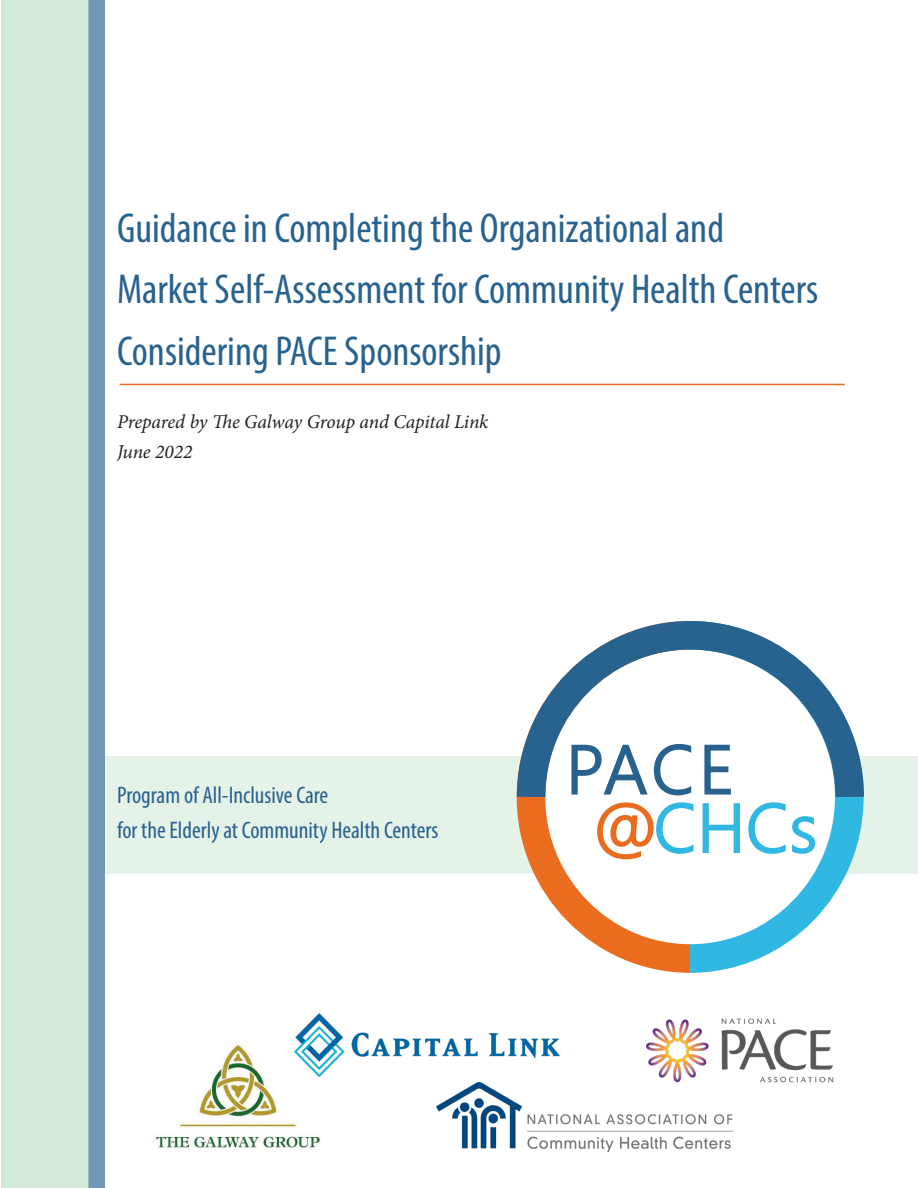
<style>
.page{position:relative;width:918px;height:1188px;background:#fff}
.page>*{position:absolute;margin:0;border:0;box-sizing:border-box;transform-origin:0 0}
.t1{font:condensed 42px/61.5px "Myriad Pro";color:#28628f}
.t2{font:condensed 24px/34.5px "Myriad Pro";color:#28628f}
.t3{font:italic 19.5px "Minion Pro";letter-spacing:-.01em;color:#231f20}
</style>
<div class="page">
<div style="left:2px;top:0;width:87px;height:1188px;background:#d4ead8"></div>
<div style="left:105px;top:756px;width:813px;height:117px;background:#e5f2e8"></div>
<div style="left:88px;top:0;width:17px;height:1188px;background:#7197b5"></div>
<svg style="left:502px;top:826px;width:159px;height:145px"></svg>
<svg style="left:661px;top:826px;width:217px;height:147px"></svg>
<svg style="left:516px;top:621px;width:348px;height:205px"></svg>
<svg style="left:704px;top:744px;width:28px;height:51px"></svg>
<svg style="left:571px;top:743px;width:124px;height:117px;background:#d7d9da"></svg>
<svg style="left:702px;top:802px;width:39px;height:52px;background:#b0e3f3"></svg>
<svg style="left:747px;top:801px;width:69px;height:54px;background:#c6ebf7"></svg>
<hr style="left:120px;top:384px;width:725px;height:1px;background:#ea6d1f">
<img style="left:646px;top:1018px;width:188px;height:65px">
<img style="left:154px;top:1044px;width:167px;height:105px">
<img style="left:437px;top:1083px;width:296px;height:68px">
<img style="left:294px;top:1014px;width:265px;height:63px">
<p class="t1" style="left:117px;top:196px;width:703px">Guidance in Completing the Organizational and<br>Market Self-Assessment for Community Health Centers<br>Considering PACE Sponsorship</p>
<p class="t3" style="left:117px;top:409px;width:373px">Prepared by The Galway Group and Capital Link</p>
<p class="t3" style="left:117px;top:439px;width:77px">June 2022</p>
<p class="t2" style="left:117px;top:778px;width:323px">Program of All-Inclusive Care<br>for the Elderly at Community Health Centers</p>
</div>
